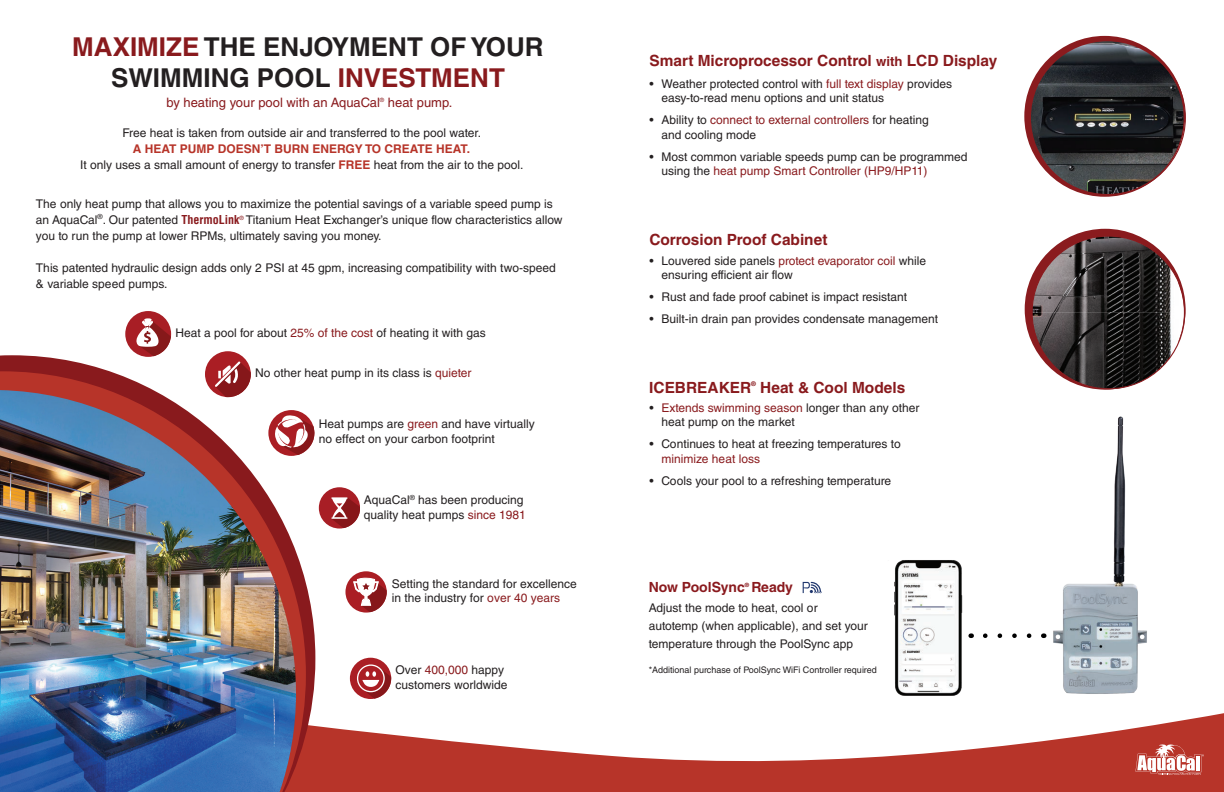
<style>
.page{position:relative;width:1224px;height:792px;background:#fff}
.page>*{position:absolute;margin:0;border:0;box-sizing:border-box;transform-origin:0 0}
.t1{font:700 26px/31.2px "Helvetica LT Std";color:#231f20;text-align:center}
.t2{font:700 15.4px "Helvetica LT Std";color:#891a1d}
.t3{font:700 14px "Helvetica LT Std";color:#8a1a1e}
.t4{font:13px "Helvetica LT Std";color:#891a1d}
.t5{font:12px/14.4px "Helvetica LT Std";color:#231f20}
.t6{font:12px "Helvetica LT Std";color:#8a1b1e}
.t7{font:9px "Helvetica LT Std";color:#231f20}
.t8{font:700 6.4px "Helvetica LT Std";color:#891a1d}
.t9{font:5.8px "Helvetica LT Std";color:#891a1d}
.t10{font:700 5.8px "Helvetica LT Std";color:#8a1a1e}
.s1{color:#891a1d}
.s2{font-weight:700;color:#b73429}
.s3{font-weight:700;font-stretch:condensed;color:#891a1d}
.s4{color:#8a1b1e}
.s5{font-size:13.2px}
</style>
<div class="page">
<svg style="left:315px;top:683px;width:909px;height:109px"></svg>
<svg style="left:0;top:355px;width:315px;height:437px"></svg>
<svg style="left:0;top:371px;width:306px;height:421px"></svg>
<img style="left:0;top:390px;width:296px;height:402px">
<svg style="left:345px;top:571px;width:42px;height:42px"></svg>
<svg style="left:353px;top:578px;width:34px;height:34px"></svg>
<div style="left:268px;top:410px;width:46px;height:46px;background:#aa1e24;border-radius:50%"></div>
<svg style="left:275px;top:414px;width:39px;height:41px"></svg>
<div style="left:205px;top:351px;width:46px;height:46px;background:#aa1e24;border-radius:50%"></div>
<svg style="left:215px;top:361px;width:36px;height:36px"></svg>
<div style="left:350px;top:658px;width:41px;height:41px;background:#aa1e24;border-radius:50%"></div>
<svg style="left:358px;top:665px;width:26px;height:27px"></svg>
<div style="left:357px;top:664px;width:28px;height:28px;border:1px solid #fff;border-radius:50%"></div>
<svg style="left:362px;top:668px;width:29px;height:31px"></svg>
<div style="left:1025px;top:229px;width:161px;height:161px;background:#8a1b1e;border-radius:50%"></div>
<svg style="left:1032px;top:236px;width:153px;height:153px"></svg>
<svg style="left:1135px;top:744px;width:69px;height:31px"></svg>
<div style="left:319px;top:487px;width:41px;height:41px;background:#a81e25;border-radius:50%"></div>
<svg style="left:332px;top:497px;width:28px;height:31px"></svg>
<svg style="left:803px;top:582px;width:19px;height:11px"></svg>
<div style="left:125px;top:311px;width:46px;height:46px;background:#a81e25;border-radius:50%"></div>
<svg style="left:136px;top:318px;width:35px;height:38px"></svg>
<svg style="left:985px;top:633px;width:13px;height:5px"></svg>
<img style="left:998px;top:416px;width:212px;height:307px">
<img style="left:886px;top:560px;width:87px;height:141px">
<div style="left:1024px;top:36px;width:161px;height:161px;background:#8a1b1e;border-radius:50%"></div>
<svg style="left:1032px;top:41px;width:154px;height:154px"></svg>
<img style="left:1031px;top:41px;width:153px;height:153px;border-radius:76px">
<h1 class="t1" style="left:72px;top:31px;width:473px"><span class="s1">MAXIMIZE</span> THE ENJOYMENT OF YOUR<br>SWIMMING POOL <span class="s1">INVESTMENT</span></h1>
<p class="t4" style="left:166px;top:94px;width:215px">by heating your pool with an AquaCal</p>
<p class="t9" style="left:380px;top:97px;width:6px">®</p>
<p class="t4" style="left:388px;top:94px;width:66px">heat pump.</p>
<p class="t5" style="left:122px;top:126px;width:360px">Free heat is taken from outside air and transferred to the pool water.</p>
<p class="t5" style="left:80px;top:141px;width:445px;line-height:16px;text-align:center"><span class="s2">A HEAT PUMP DOESN’T BURN ENERGY TO CREATE HEAT.<br></span>It only uses a small amount of energy to transfer <span class="s2">FREE</span> heat from the air to the pool.</p>
<p class="t5" style="left:36px;top:196px;width:528px;line-height:16px">The only heat pump that allows you to maximize the potential savings of a variable speed pump is an AquaCal<sup>®</sup>. Our patented <span class="s3">ThermoLink</span><sup>®</sup> Titanium Heat Exchanger’s unique flow characteristics allow you to run the pump at lower RPMs, ultimately saving you money.</p>
<p class="t5" style="left:36px;top:260px;width:521px;line-height:16px">This patented hydraulic design adds only 2 PSI at 45 gpm, increasing compatibility with two-speed &amp; variable speed pumps.</p>
<p class="t5" style="left:175px;top:325px;width:312px">Heat a pool for about <span class="s1">25% of the cost</span> of heating it with gas</p>
<p class="t5" style="left:255px;top:366px;width:218px">No other heat pump in its class is <span class="s4">quieter</span></p>
<p class="t5" style="left:319px;top:417px;width:218px">Heat pumps are <span class="s4">green</span> and have virtually no effect on your carbon footprint</p>
<p class="t5" style="left:364px;top:493px;width:164px">AquaCal<sup>®</sup> has been producing quality heat pumps <span class="s4">since 1981</span></p>
<p class="t5" style="left:392px;top:576px;width:186px">Setting the standard for excellence in the industry for <span class="s4">over 40 years</span></p>
<p class="t5" style="left:395px;top:663px;width:114px">Over <span class="s4">400,000</span> happy customers worldwide</p>
<p class="t2" style="left:649px;top:51px;width:350px">Smart Microprocessor Control <span class="s5">with</span> LCD Display</p>
<p class="t5" style="left:661px;top:77px;width:292px;text-indent:-12px">• Weather protected control with <span class="s4">full text display</span> provides easy-to-read menu options and unit status</p>
<p class="t5" style="left:661px;top:113px;width:269px;text-indent:-12px">• Ability to <span class="s4">connect to external controllers</span> for heating and cooling mode</p>
<p class="t5" style="left:661px;top:149px;width:307px;text-indent:-12px">• Most common variable speeds pump can be programmed using the <span class="s4">heat pump Smart Controller (HP9/HP11)</span></p>
<p class="t2" style="left:649px;top:230px;width:180px">Corrosion Proof Cabinet</p>
<p class="t5" style="left:662px;top:253px;width:266px;text-indent:-12px">• Louvered side panels <span class="s4">protect evaporator coil</span> while ensuring efficient air flow</p>
<p class="t5" style="left:650px;top:290px;width:259px">• Rust and fade proof cabinet is impact resistant</p>
<p class="t5" style="left:650px;top:312px;width:290px">• Built-in drain pan provides condensate management</p>
<p class="t2" style="left:649px;top:378px;width:104px">ICEBREAKER</p>
<p class="t8" style="left:751px;top:380px;width:6px">®</p>
<p class="t2" style="left:760px;top:378px;width:146px">Heat &amp; Cool Models</p>
<p class="t5" style="left:662px;top:400px;width:260px;text-indent:-12px">• <span class="s4">Extends swimming season</span> longer than any other heat pump on the market</p>
<p class="t5" style="left:650px;top:437px;width:253px">• Continues to heat at freezing temperatures to</p>
<p class="t6" style="left:662px;top:452px;width:100px">minimize heat loss</p>
<p class="t5" style="left:650px;top:473px;width:243px">• Cools your pool to a refreshing temperature</p>
<p class="t3" style="left:649px;top:579px;width:98px">Now PoolSync</p>
<p class="t10" style="left:745px;top:581px;width:6px">®</p>
<p class="t3" style="left:751px;top:579px;width:43px">Ready</p>
<p class="t5" style="left:649px;top:598px;width:221px;line-height:18px">Adjust the mode to heat, cool or autotemp (when applicable), and set your temperature through the PoolSync app</p>
<p class="t7" style="left:649px;top:665px;width:230px">*Additional purchase of PoolSync WiFi Controller required</p>
</div>
